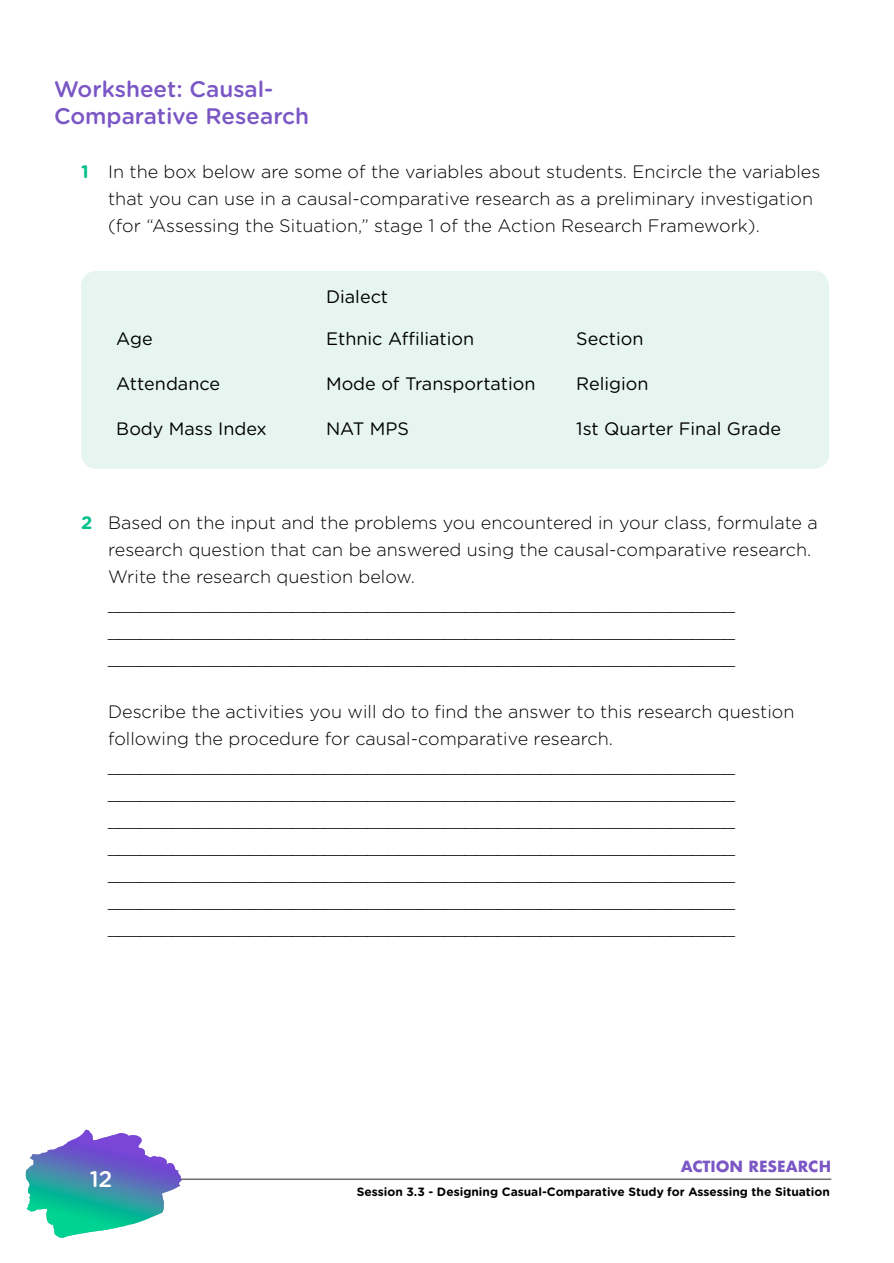
<style>
.page{position:relative;width:894px;height:1263px;background:#fff}
.page>*{position:absolute;margin:0;border:0;box-sizing:border-box;transform-origin:0 0}
.t1{font:500 22.5px/27px "Gotham Rounded";color:#7b57c5}
.t2{font:500 22.5px "Gotham Rounded";color:#fff}
.t3{font:300 18px/27px "Gotham Rounded";color:#000}
.t4{font:18px "Gotham Rounded";color:#000}
.t5{font:700 15px "Futura";color:#7b57c5}
.t6{font:700 12px "Gotham Rounded";color:#000}
.s1{font-weight:700;color:#00c08b}
</style>
<div class="page">
<hr style="left:158px;top:1178px;width:673px;height:2px;background:#6d6e71">
<svg style="left:26px;top:1129px;width:156px;height:107px"></svg>
<div style="left:81px;top:271px;width:747px;height:198px;background:#e7f5f0;border-radius:15px"></div>
<p class="t1" style="left:54px;top:74px;width:256px">Worksheet: Causal-<br>Comparative Research</p>
<p class="t3" style="left:108px;top:157px;width:713px;text-indent:-27px"><span class="s1">1</span> In the box below are some of the variables about students. Encircle the variables that you can use in a causal-comparative research as a preliminary investigation (for “Assessing the Situation,” stage 1 of the Action Research Framework).</p>
<p class="t4" style="left:116px;top:326px;width:38px">Age</p>
<p class="t4" style="left:116px;top:371px;width:105px">Attendance</p>
<p class="t4" style="left:116px;top:416px;width:152px">Body Mass Index</p>
<p class="t4" style="left:326px;top:284px;width:64px">Dialect</p>
<p class="t4" style="left:326px;top:326px;width:150px">Ethnic Affiliation</p>
<p class="t4" style="left:326px;top:371px;width:211px">Mode of Transportation</p>
<p class="t4" style="left:326px;top:416px;width:85px">NAT MPS</p>
<p class="t4" style="left:576px;top:326px;width:69px">Section</p>
<p class="t4" style="left:576px;top:371px;width:74px">Religion</p>
<p class="t4" style="left:576px;top:416px;width:206px">1st Quarter Final Grade</p>
<p class="t3" style="left:108px;top:508px;width:711px;text-indent:-27px"><span class="s1">2</span> Based on the input and the problems you encountered in your class, formulate a research question that can be answered using the causal-comparative research.<br>Write the research question below. __________________________________________________________ __________________________________________________________ __________________________________________________________</p>
<p class="t3" style="left:108px;top:697px;width:687px">Describe the activities you will do to find the answer to this research question following the procedure for causal-comparative research. __________________________________________________________ __________________________________________________________ __________________________________________________________ __________________________________________________________ __________________________________________________________ __________________________________________________________ __________________________________________________________</p>
<p class="t2" style="left:90px;top:1162px;width:24px">12</p>
<p class="t5" style="left:680px;top:1155px;width:152px">ACTION RESEARCH</p>
<p class="t6" style="left:357px;top:1183px;width:474px">Session 3.3 - Designing Casual-Comparative Study for Assessing the Situation</p>
</div>
